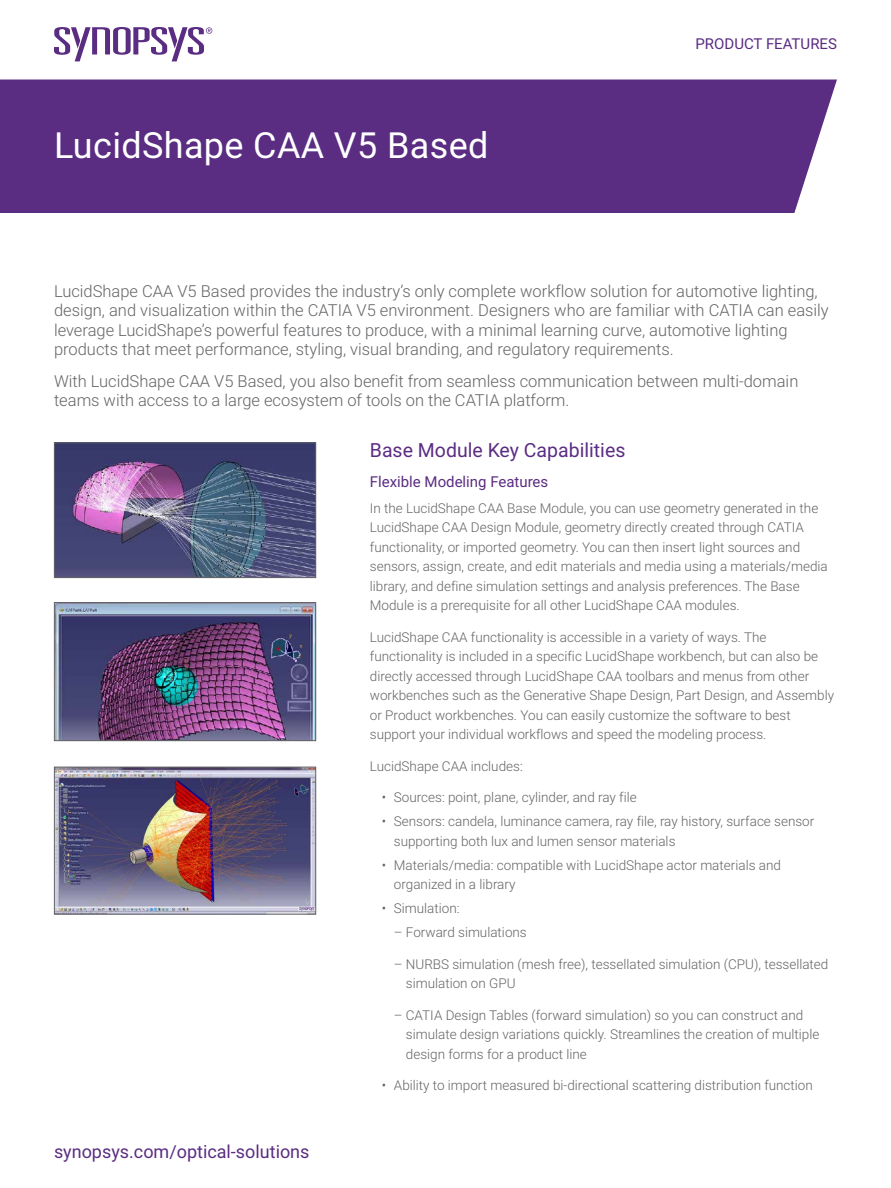
<style>
.page{position:relative;width:891px;height:1188px;background:#fff}
.page>*{position:absolute;margin:0;border:0;box-sizing:border-box;transform-origin:0 0}
.t1{font:36px "Roboto";letter-spacing:.01em;color:#fff}
.HEADING_1{font:19.5px "Roboto";color:#5a2c82}
.t2{font:18px "Roboto";color:#5a2c82}
.BODY_COPY{font:300 16.5px/19.5px "Roboto";color:#636466}
.HEADING_2{font:15px "Roboto";color:#5a2c82}
.BODY_COPY-2{font:300 13.5px/19.5px "Roboto";color:#636466}
</style>
<div class="page">
<svg style="left:0;top:27px;width:270px;height:53px"></svg>
<div style="left:0;top:80px;width:837px;height:133px;background:#5a2c82"></div>
<img style="left:56px;top:444px;width:258px;height:132px">
<div style="left:54px;top:442px;width:262px;height:136px;border:1px solid #636466"></div>
<img style="left:56px;top:604px;width:258px;height:135px">
<div style="left:54px;top:602px;width:262px;height:139px;border:1px solid #636466"></div>
<img style="left:56px;top:769px;width:258px;height:143px">
<div style="left:54px;top:767px;width:262px;height:147px;border:1px solid #636466"></div>
<p class="t1" style="left:54px;top:120px;width:436px">LucidShape CAA V5 Based</p>
<p class="HEADING_2" style="left:696px;top:33px;width:143px">PRODUCT FEATURES</p>
<p class="BODY_COPY" style="left:54px;top:281px;width:776px">LucidShape CAA V5 Based provides the industry’s only complete workflow solution for automotive lighting, design, and visualization within the CATIA V5 environment. Designers who are familiar with CATIA can easily leverage LucidShape’s powerful features to produce, with a minimal learning curve, automotive lighting products that meet performance, styling, visual branding, and regulatory requirements.</p>
<p class="BODY_COPY" style="left:54px;top:371px;width:746px">With LucidShape CAA V5 Based, you also benefit from seamless communication between multi-domain teams with access to a large ecosystem of tools on the CATIA platform.</p>
<h3 class="t2" style="left:54px;top:1139px;width:257px">synopsys.com/optical-solutions</h3>
<p class="HEADING_1" style="left:370px;top:436px;width:257px">Base Module Key Capabilities</p>
<p class="HEADING_2" style="left:370px;top:471px;width:180px">Flexible Modeling Features</p>
<p class="BODY_COPY-2" style="left:370px;top:498px;width:459px">In the LucidShape CAA Base Module, you can use geometry generated in the LucidShape CAA Design Module, geometry directly created through CATIA functionality, or imported geometry. You can then insert light sources and sensors, assign, create, and edit materials and media using a materials/media library, and define simulation settings and analysis preferences. The Base Module is a prerequisite for all other LucidShape CAA modules.</p>
<p class="BODY_COPY-2" style="left:370px;top:627px;width:466px">LucidShape CAA functionality is accessible in a variety of ways. The functionality is included in a specific LucidShape workbench, but can also be directly accessed through LucidShape CAA toolbars and menus from other workbenches such as the Generative Shape Design, Part Design, and Assembly or Product workbenches. You can easily customize the software to best support your individual workflows and speed the modeling process.</p>
<p class="BODY_COPY-2" style="left:370px;top:756px;width:154px">LucidShape CAA includes:</p>
<p class="BODY_COPY-2" style="left:382px;top:787px;width:256px">• Sources: point, plane, cylinder, and ray file</p>
<p class="BODY_COPY-2" style="left:394px;top:811px;width:422px;text-indent:-12px">• Sensors: candela, luminance camera, ray file, ray history, surface sensor supporting both lux and lumen sensor materials</p>
<p class="BODY_COPY-2" style="left:394px;top:855px;width:389px;text-indent:-12px">• Materials/media: compatible with LucidShape actor materials and organized in a library</p>
<p class="BODY_COPY-2" style="left:382px;top:898px;width:79px">• Simulation:</p>
<p class="BODY_COPY-2" style="left:394px;top:922px;width:134px">– Forward simulations</p>
<p class="BODY_COPY-2" style="left:406px;top:953px;width:424px;text-indent:-12px">– NURBS simulation (mesh free), tessellated simulation (CPU), tessellated simulation on GPU</p>
<p class="BODY_COPY-2" style="left:406px;top:1004px;width:415px;text-indent:-12px">– CATIA Design Tables (forward simulation) so you can construct and simulate design variations quickly. Streamlines the creation of multiple design forms for a product line</p>
<p class="BODY_COPY-2" style="left:382px;top:1075px;width:433px">• Ability to import measured bi-directional scattering distribution function</p>
</div>
